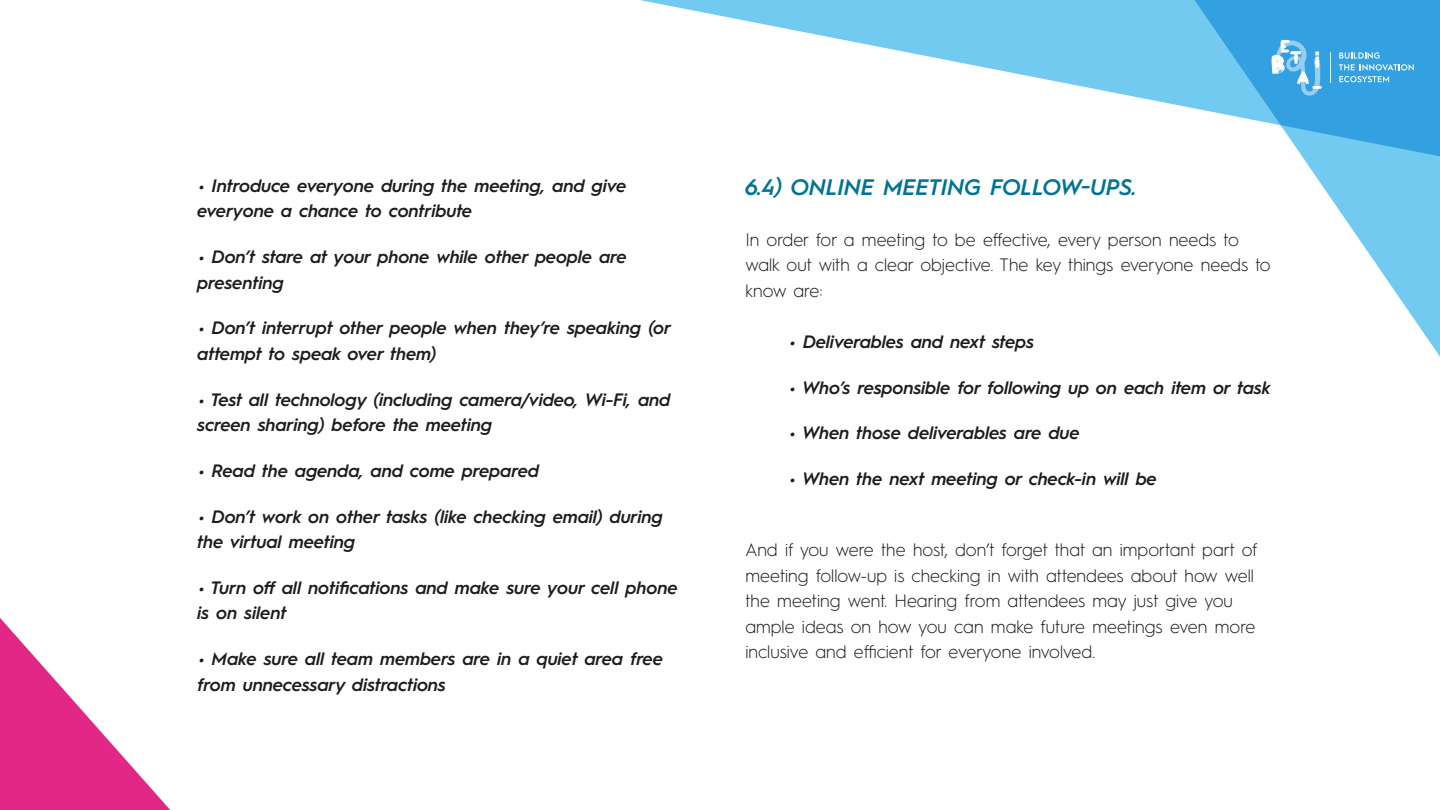
<style>
.page{position:relative;width:1440px;height:810px;background:#fff}
.page>*{position:absolute;margin:0;border:0;box-sizing:border-box;transform-origin:0 0}
.t1{font:italic 600 22.5px "Hurme Geometric Sans 1";color:#007494}
.t2{font:italic 600 18px/25.5px "Hurme Geometric Sans 1";color:#1d1d1b}
.t3{font:300 18px/25.5px "Hurme Geometric Sans 1";color:#1d1d1b}
</style>
<div class="page">
<svg style="left:1342px;top:214px;width:98px;height:143px"></svg>
<svg style="left:640px;top:0;width:800px;height:214px"></svg>
<svg style="left:0;top:618px;width:170px;height:192px;fill:#e32d89"></svg>
<svg style="left:1339px;top:52px;width:75px;height:30px;background:#59b1e6"></svg>
<svg style="left:1271px;top:40px;width:51px;height:56px;background:#6ab9e8"></svg>
<hr style="left:1330px;top:52px;width:1px;height:31px;background:#fff">
<p class="t2" style="left:198px;top:172px;width:430px">• Introduce everyone during the meeting, and give everyone a chance to contribute</p>
<p class="t2" style="left:198px;top:243px;width:431px">• Don’t stare at your phone while other people are presenting</p>
<p class="t2" style="left:198px;top:314px;width:475px">• Don’t interrupt other people when they’re speaking (or attempt to speak over them)</p>
<p class="t2" style="left:198px;top:385px;width:475px">• Test all technology (including camera/video, Wi-Fi, and screen sharing) before the meeting</p>
<p class="t2" style="left:199px;top:457px;width:342px">• Read the agenda, and come prepared</p>
<p class="t2" style="left:198px;top:502px;width:467px">• Don’t work on other tasks (like checking email) during the virtual meeting</p>
<p class="t2" style="left:198px;top:574px;width:482px">• Turn off all notifications and make sure your cell phone is on silent</p>
<p class="t2" style="left:198px;top:645px;width:467px">• Make sure all team members are in a quiet area free from unnecessary distractions</p>
<p class="t1" style="left:745px;top:171px;width:393px">6.4) ONLINE MEETING FOLLOW-UPS.</p>
<p class="t3" style="left:745px;top:226px;width:527px">In order for a meeting to be effective, every person needs to walk out with a clear objective. The key things everyone needs to know are:</p>
<p class="t2" style="left:790px;top:328px;width:246px">• Deliverables and next steps</p>
<p class="t2" style="left:790px;top:373px;width:482px">• Who’s responsible for following up on each item or task</p>
<p class="t2" style="left:790px;top:419px;width:291px">• When those deliverables are due</p>
<p class="t2" style="left:790px;top:465px;width:368px">• When the next meeting or check-in will be</p>
<p class="t3" style="left:745px;top:536px;width:514px">And if you were the host, don’t forget that an important part of meeting follow-up is checking in with attendees about how well the meeting went. Hearing from attendees may just give you ample ideas on how you can make future meetings even more inclusive and efficient for everyone involved.</p>
</div>
